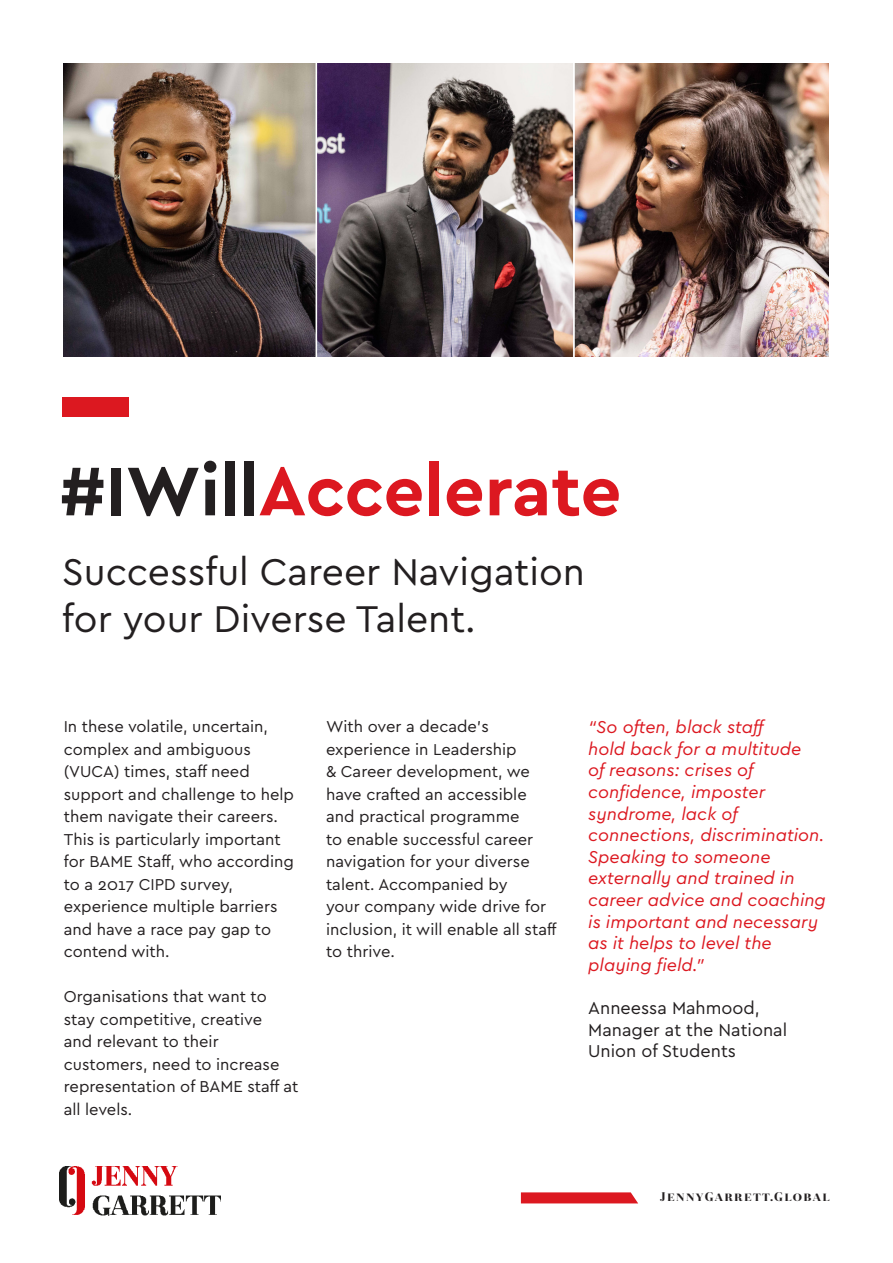
<style>
.page{position:relative;width:893px;height:1263px;background:#fff}
.page>*{position:absolute;margin:0;border:0;box-sizing:border-box;transform-origin:0 0}
.t1{font:700 72px "Cera Basic";color:#dc1820}
.t2{font:39px/46.8px "Cera Basic";color:#231f20}
.t3{font:italic 18px/21.6px "Cera Basic";color:#dc1820}
.t4{font:18px/21.6px "Cera Basic";color:#231f20}
.t5{font:16.5px/22.5px "Cera Basic";color:#231f20}
.t6{font:900 13.5px "Revista";letter-spacing:.1em;color:#231f20}
.s1{color:#231f20}
</style>
<div class="page">
<svg style="left:521px;top:1192px;width:117px;height:11px"></svg>
<div style="left:62px;top:398px;width:66px;height:19px;background:#dc1820"></div>
<img style="left:64px;top:64px;width:764px;height:292px">
<img style="left:60px;top:1167px;width:160px;height:48px">
<p class="t1" style="left:60px;top:449px;width:563px"><span class="s1">#IWill</span>Accelerate</p>
<p class="t2" style="left:62px;top:548px;width:524px">Successful Career Navigation for your Diverse Talent.</p>
<p class="t5" style="left:64px;top:715px;width:232px">In these volatile, uncertain, complex and ambiguous (VUCA) times, staff need support and challenge to help them navigate their careers.<br>This is particularly important for BAME Staff, who according to a 2017 CIPD survey, experience multiple barriers and have a race pay gap to contend with.</p>
<p class="t5" style="left:64px;top:985px;width:236px">Organisations that want to stay competitive, creative<br>and relevant to their customers, need to increase representation of BAME staff at all levels.</p>
<p class="t5" style="left:326px;top:715px;width:232px">With over a decade’s experience in Leadership<br>&amp; Career development, we have crafted an accessible and practical programme<br>to enable successful career navigation for your diverse talent. Accompanied by<br>your company wide drive for inclusion, it will enable all staff to thrive.</p>
<p class="t3" style="left:588px;top:716px;width:239px">“So often, black staff<br>hold back for a multitude<br>of reasons: crises of confidence, imposter syndrome, lack of connections, discrimination.<br>Speaking to someone externally and trained in career advice and coaching is important and necessary as it helps to level the playing field.”</p>
<p class="t4" style="left:588px;top:997px;width:200px">Anneessa Mahmood,<br>Manager at the National<br>Union of Students</p>
<p class="t6" style="left:660px;top:1189px;width:171px">JennyGarrett.Global</p>
</div>
